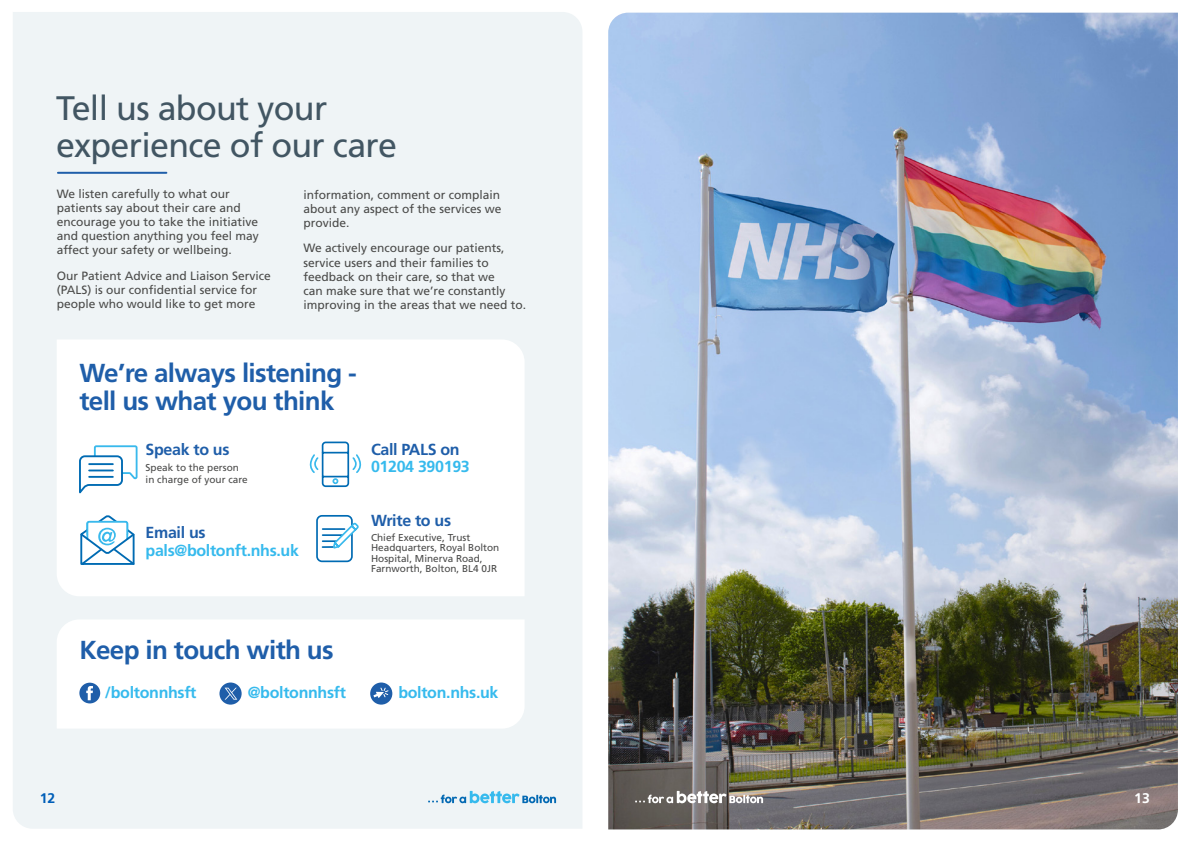
<style>
.page{position:relative;width:1191px;height:842px;background:#fff}
.page>*{position:absolute;margin:0;border:0;box-sizing:border-box;transform-origin:0 0}
.t1{font:34px/37px "Frutiger LT Pro";letter-spacing:-.02em;color:#425663}
.t2{font:700 26px/28px "Frutiger LT Pro";letter-spacing:-.025em;color:#1f5ea9}
.t3{font:700 16px "Frutiger LT Pro";letter-spacing:-.02em;color:#36baed}
.t4{font:700 16px "Frutiger LT Pro";letter-spacing:-.02em;color:#1f5ea9}
.t5{font:700 14px "Frutiger LT Pro";color:#005eb8}
.t6{font:700 14px "Frutiger LT Pro";color:#fff}
.t7{font:12px/14px "Frutiger LT Pro";color:#4a4a49}
.t8{font:10px/10.5px "Frutiger LT Pro";color:#4a4a49}
</style>
<div class="page">
<img style="left:608px;top:13px;width:570px;height:816px">
<div style="left:13px;top:12px;width:569px;height:817px;background:#eff4f6"></div>
<svg style="left:428px;top:791px;width:128px;height:12px"></svg>
<svg style="left:635px;top:791px;width:128px;height:12px"></svg>
<hr style="left:58px;top:172px;width:108px;height:2px;background:#1f5ea9">
<svg style="left:57px;top:339px;width:467px;height:257px"></svg>
<svg style="left:57px;top:619px;width:467px;height:110px"></svg>
<svg style="left:77px;top:444px;width:61px;height:51px"></svg>
<svg style="left:306px;top:441px;width:58px;height:47px"></svg>
<svg style="left:79px;top:513px;width:58px;height:53px"></svg>
<svg style="left:315px;top:514px;width:45px;height:49px"></svg>
<svg style="left:219px;top:682px;width:23px;height:23px"></svg>
<div style="left:370px;top:682px;width:22px;height:23px;background:#1f5ea9;border-radius:50%"></div>
<div style="left:79px;top:683px;width:21px;height:20px;background:#1f5ea9;border-radius:50%"></div>
<svg style="left:86px;top:686px;width:7px;height:14px"></svg>
<svg style="left:373px;top:687px;width:16px;height:11px"></svg>
<svg style="left:225px;top:688px;width:12px;height:12px"></svg>
<h1 class="t1" style="left:56px;top:90px;width:342px">Tell us about your experience of our care</h1>
<p class="t7" style="left:57px;top:187px;width:204px">We listen carefully to what our patients say about their care and encourage you to take the initiative and question anything you feel may affect your safety or wellbeing.</p>
<p class="t7" style="left:57px;top:269px;width:216px">Our Patient Advice and Liaison Service (PALS) is our confidential service for people who would like to get more</p>
<p class="t7" style="left:303px;top:188px;width:200px;text-align:justify">information, comment or complain about any aspect of the services we provide.</p>
<p class="t7" style="left:303px;top:241px;width:224px">We actively encourage our patients, service users and their families to feedback on their care, so that we<br>can make sure that we’re constantly improving in the areas that we need to.</p>
<h2 class="t2" style="left:79px;top:359px;width:279px">We’re always listening - tell us what you think</h2>
<h3 class="t4" style="left:146px;top:440px;width:85px">Speak to us</h3>
<h3 class="t4" style="left:371px;top:440px;width:90px">Call PALS on</h3>
<h3 class="t3" style="left:371px;top:457px;width:100px">01204 390193</h3>
<p class="t8" style="left:146px;top:462px;width:104px;line-height:12px">Speak to the person in charge of your care</p>
<h3 class="t4" style="left:146px;top:522px;width:61px">Email us</h3>
<h3 class="t3" style="left:146px;top:540px;width:155px">pals@boltonft.nhs.uk</h3>
<h2 class="t2" style="left:79px;top:636px;width:256px">Keep in touch with us</h2>
<h3 class="t4" style="left:371px;top:511px;width:82px">Write to us</h3>
<p class="t8" style="left:371px;top:532px;width:130px">Chief Executive, Trust<br>Headquarters, Royal Bolton<br>Hospital, Minerva Road,<br>Farnworth, Bolton, BL4 0JR</p>
<p class="t5" style="left:40px;top:790px;width:17px">12</p>
<h3 class="t3" style="left:105px;top:683px;width:93px">/boltonnhsft</h3>
<h3 class="t3" style="left:248px;top:683px;width:100px">@boltonnhsft</h3>
<h3 class="t3" style="left:398px;top:683px;width:102px">bolton.nhs.uk</h3>
<p class="t6" style="left:1134px;top:790px;width:17px">13</p>
</div>
